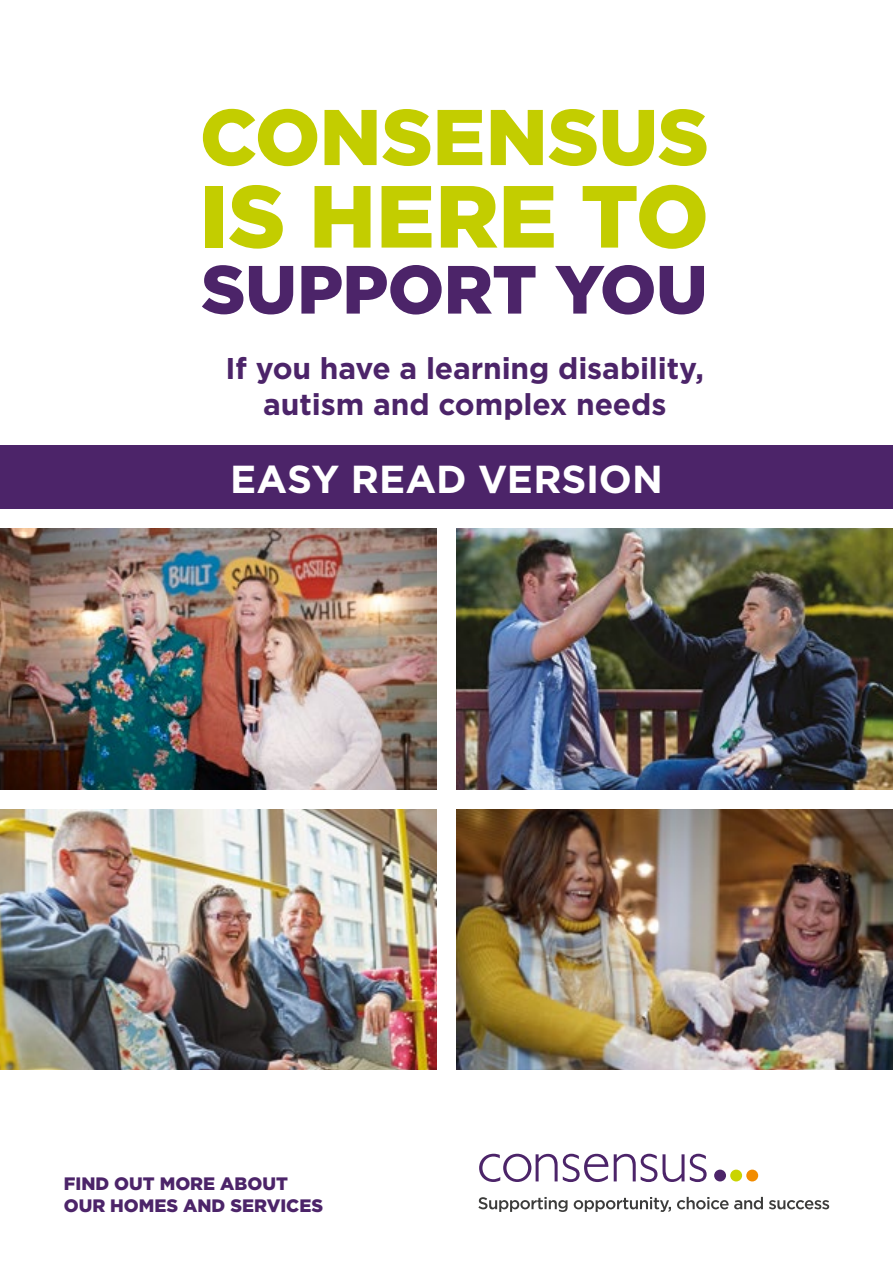
<style>
.page{position:relative;width:893px;height:1263px;background:#fff}
.page>*{position:absolute;margin:0;border:0;box-sizing:border-box;transform-origin:0 0}
.t1{font:900 87.9px "Gotham";letter-spacing:-.005em;color:#c3cd00}
.t2{font:900 78.75px "Gotham";letter-spacing:-.005em;color:#c3cd00}
.t3{font:900 68.1px "Gotham";letter-spacing:-.005em;color:#4c2469}
.t4{font:700 39px "Gotham";letter-spacing:-.005em;color:#fff}
.t5{font:700 30px/36px "Gotham";letter-spacing:-.005em;color:#4c2469;text-align:center}
.t6{font:900 18px/21.6px "Gotham";color:#4c2469}
</style>
<div class="page">
<div style="left:0;top:445px;width:893px;height:64px;background:#4c2469"></div>
<img style="left:0;top:809px;width:437px;height:261px">
<img style="left:456px;top:528px;width:437px;height:261px">
<img style="left:456px;top:809px;width:437px;height:261px">
<svg style="left:479px;top:1154px;width:129px;height:28px"></svg>
<svg style="left:614px;top:1154px;width:70px;height:28px"></svg>
<svg style="left:690px;top:1154px;width:17px;height:28px"></svg>
<div style="left:714px;top:1169px;width:12px;height:12px;background:#4c2469;border-radius:50%"></div>
<div style="left:730px;top:1169px;width:12px;height:12px;background:#cad400;border-radius:50%"></div>
<div style="left:746px;top:1169px;width:12px;height:12px;background:#f28c00;border-radius:50%"></div>
<svg style="left:478px;top:1197px;width:89px;height:15px"></svg>
<svg style="left:574px;top:1197px;width:97px;height:15px"></svg>
<svg style="left:677px;top:1197px;width:86px;height:12px"></svg>
<svg style="left:769px;top:1200px;width:60px;height:9px"></svg>
<img style="left:0;top:528px;width:437px;height:261px">
<h2 class="t2" style="left:200px;top:83px;width:511px">CONSENSUS</h2>
<h1 class="t1" style="left:200px;top:156px;width:510px">IS HERE TO</h1>
<h3 class="t3" style="left:201px;top:243px;width:508px">SUPPORT YOU</h3>
<p class="t5" style="left:225px;top:351px;width:480px">If you have a learning disability, autism and complex needs</p>
<h3 class="t4" style="left:230px;top:453px;width:434px">EASY READ VERSION</h3>
<p class="t6" style="left:64px;top:1173px;width:261px">FIND OUT MORE ABOUT<br>OUR HOMES AND SERVICES</p>
</div>
